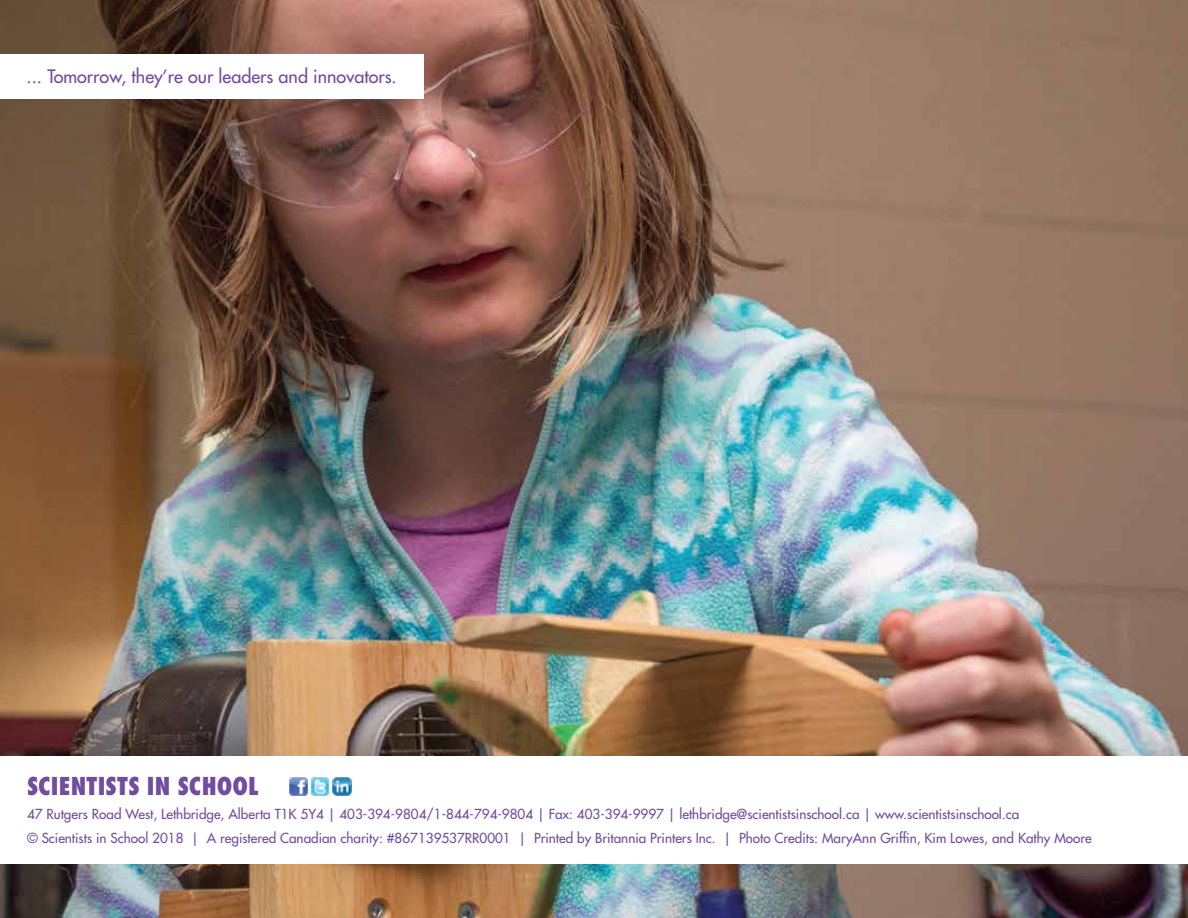
<style>
.page{position:relative;width:1188px;height:918px;background:#fff}
.page>*{position:absolute;margin:0;border:0;box-sizing:border-box;transform-origin:0 0}
.t1{font:800 condensed 24px "Futura";color:#724c9f}
.t2{font:18px "Futura";color:#724c9f}
.t3{font:13.5px/24px "Futura";color:#724c9f}
</style>
<div class="page">
<img style="left:0;top:0;width:1188px;height:918px">
<div style="left:0;top:756px;width:1188px;height:108px;background:#fff"></div>
<div style="left:0;top:54px;width:423px;height:44px;background:#fff"></div>
<img style="left:289px;top:777px;width:18px;height:19px">
<img style="left:311px;top:777px;width:18px;height:19px">
<img style="left:333px;top:777px;width:18px;height:19px">
<h2 class="t2" style="left:27px;top:65px;width:372px">... Tomorrow, they’re our leaders and innovators.</h2>
<h1 class="t1" style="left:27px;top:771px;width:233px">SCIENTISTS IN SCHOOL</h1>
<p class="t3" style="left:27px;top:802px;width:1066px">47 Rutgers Road West, Lethbridge, Alberta T1K 5Y4 | 403-394-9804/1-844-794-9804 | Fax: 403-394-9997 | lethbridge@scientistsinschool.ca | www.scientistsinschool.ca<br>© Scientists in School 2018 | A registered Canadian charity: #867139537RR0001 | Printed by Britannia Printers Inc. | Photo Credits: MaryAnn Griffin, Kim Lowes, and Kathy Moore</p>
</div>
